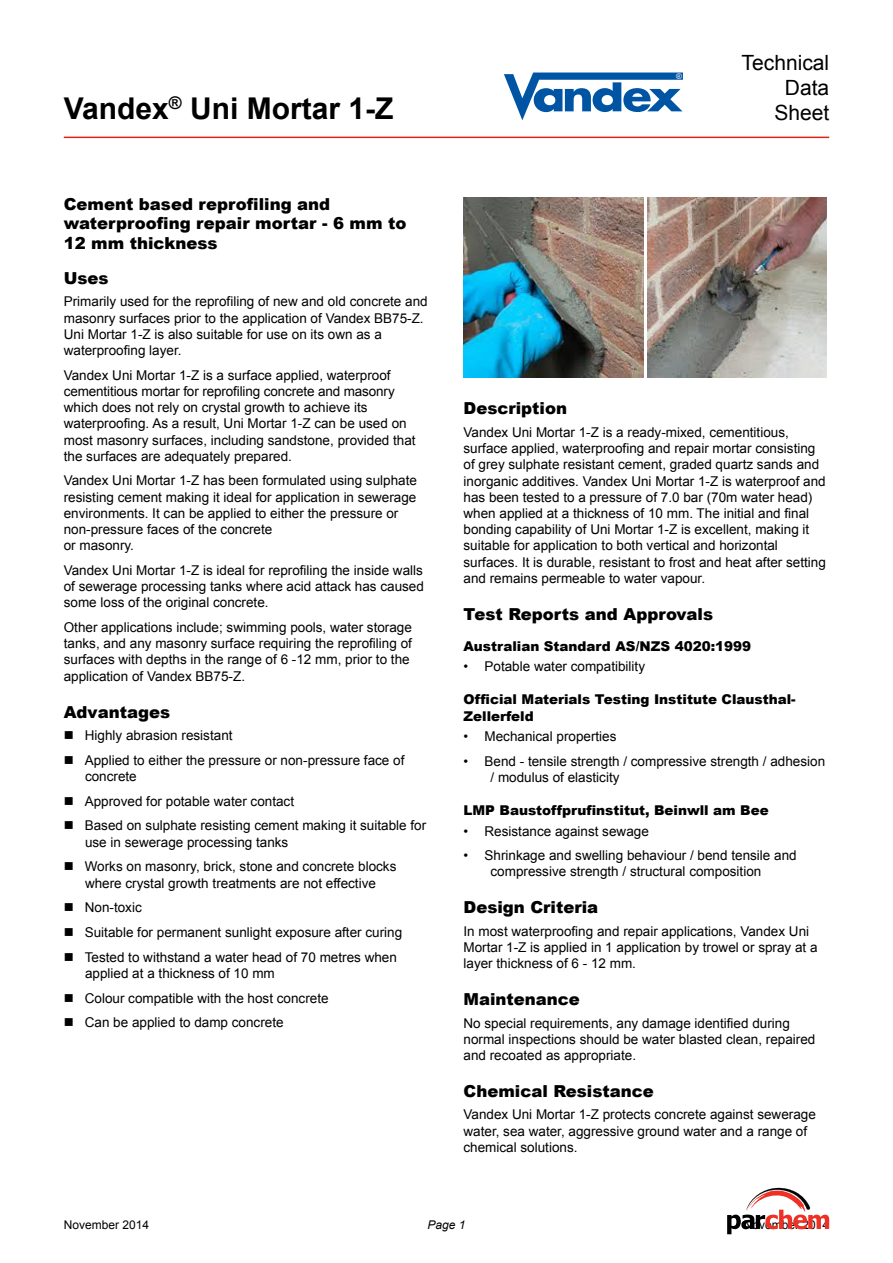
<style>
.page{position:relative;width:893px;height:1263px;background:#fff}
.page>*{position:absolute;margin:0;border:0;box-sizing:border-box;transform-origin:0 0}
.t1{font:700 30px "Arial";color:#000}
.t2{font:21px/25.2px "Arial";color:#000;text-align:right}
.t3{font:900 16.5px/19.8px "Arial";color:#000}
.t4{font:13.5px/16.2px "Arial";color:#000}
.t5{font:900 13.5px/16.2px "Arial";color:#000}
.t6{font:12px "Arial";color:#000}
.t7{font:italic 12px "Arial";color:#000}
.t8{font:7.95px "Arial";color:#fff}
</style>
<div class="page">
<hr style="left:64px;top:137px;width:765px;height:1px;background:#e2231b">
<svg style="left:504px;top:73px;width:179px;height:47px"></svg>
<svg style="left:727px;top:1188px;width:102px;height:46px"></svg>
<img style="left:463px;top:198px;width:180px;height:179px">
<img style="left:647px;top:198px;width:180px;height:179px">
<h1 class="t1" style="left:64px;top:89px;width:331px">Vandex<sup>®</sup> Uni Mortar 1-Z</h1>
<p class="t3" style="left:64px;top:193px;width:344px">Cement based reprofiling and waterproofing repair mortar - 6 mm to<br>12 mm thickness</p>
<p class="t3" style="left:64px;top:268px;width:46px">Uses</p>
<p class="t4" style="left:64px;top:294px;width:365px">Primarily used for the reprofiling of new and old concrete and masonry surfaces prior to the application of Vandex BB75-Z.<br>Uni Mortar 1-Z is also suitable for use on its own as a waterproofing layer.</p>
<p class="t4" style="left:64px;top:367px;width:353px">Vandex Uni Mortar 1-Z is a surface applied, waterproof cementitious mortar for reprofiling concrete and masonry which does not rely on crystal growth to achieve its waterproofing. As a result, Uni Mortar 1-Z can be used on most masonry surfaces, including sandstone, provided that the surfaces are adequately prepared.</p>
<p class="t4" style="left:64px;top:473px;width:355px">Vandex Uni Mortar 1-Z has been formulated using sulphate resisting cement making it ideal for application in sewerage environments. It can be applied to either the pressure or non-pressure faces of the concrete<br>or masonry.</p>
<p class="t4" style="left:64px;top:562px;width:362px;text-align:justify">Vandex Uni Mortar 1-Z is ideal for reprofiling the inside walls of sewerage processing tanks where acid attack has caused some loss of the original concrete.</p>
<p class="t4" style="left:64px;top:619px;width:350px">Other applications include; swimming pools, water storage tanks, and any masonry surface requiring the reprofiling of surfaces with depths in the range of 6 -12 mm, prior to the application of Vandex BB75-Z.</p>
<p class="t3" style="left:64px;top:701px;width:108px">Advantages</p>
<p class="t4" style="left:85px;top:723px;width:321px;line-height:24.8px">Highly abrasion resistant<br>Applied to either the pressure or non-pressure face of</p>
<p class="t4" style="left:85px;top:764px;width:343px;line-height:24.8px">concrete<br>Approved for potable water contact<br>Based on sulphate resisting cement making it suitable for</p>
<p class="t4" style="left:85px;top:830px;width:313px;line-height:24.8px">use in sewerage processing tanks<br>Works on masonry, brick, stone and concrete blocks</p>
<p class="t4" style="left:85px;top:870px;width:319px;line-height:24.8px">where crystal growth treatments are not effective Non-toxic<br>Suitable for permanent sunlight exposure after curing Tested to withstand a water head of 70 metres when</p>
<p class="t4" style="left:85px;top:961px;width:245px;line-height:24.8px">applied at a thickness of 10 mm<br>Colour compatible with the host concrete<br>Can be applied to damp concrete</p>
<p class="t8" style="left:676px;top:71px;width:7px">®</p>
<h2 class="t2" style="left:742px;top:50px;width:89px">Technical<br>Data<br>Sheet</h2>
<p class="t3" style="left:463px;top:398px;width:105px">Description</p>
<p class="t4" style="left:463px;top:424px;width:364px">Vandex Uni Mortar 1-Z is a ready-mixed, cementitious, surface applied, waterproofing and repair mortar consisting of grey sulphate resistant cement, graded quartz sands and inorganic additives. Vandex Uni Mortar 1-Z is waterproof and has been tested to a pressure of 7.0 bar (70m water head) when applied at a thickness of 10 mm. The initial and final bonding capability of Uni Mortar 1-Z is excellent, making it suitable for application to both vertical and horizontal surfaces. It is durable, resistant to frost and heat after setting and remains permeable to water vapour.</p>
<p class="t3" style="left:463px;top:603px;width:251px">Test Reports and Approvals</p>
<p class="t5" style="left:463px;top:637px;width:289px">Australian Standard AS/NZS 4020:1999</p>
<p class="t4" style="left:463px;top:658px;width:183px">• Potable water compatibility</p>
<p class="t5" style="left:463px;top:691px;width:334px">Official Materials Testing Institute Clausthal-<br>Zellerfeld</p>
<p class="t4" style="left:463px;top:728px;width:155px">• Mechanical properties</p>
<p class="t4" style="left:490px;top:753px;width:336px;text-indent:-27px">• Bend - tensile strength / compressive strength / adhesion / modulus of elasticity</p>
<p class="t5" style="left:463px;top:802px;width:307px">LMP Baustoffprufinstitut, Beinwll am Bee</p>
<p class="t4" style="left:463px;top:823px;width:187px">• Resistance against sewage</p>
<p class="t4" style="left:490px;top:847px;width:308px;text-indent:-27px">• Shrinkage and swelling behaviour / bend tensile and compressive strength / structural composition</p>
<p class="t3" style="left:463px;top:897px;width:136px">Design Criteria</p>
<p class="t4" style="left:463px;top:923px;width:356px">In most waterproofing and repair applications, Vandex Uni<br>Mortar 1-Z is applied in 1 application by trowel or spray at a layer thickness of 6 - 12 mm.</p>
<p class="t3" style="left:463px;top:989px;width:118px">Maintenance</p>
<p class="t4" style="left:463px;top:1015px;width:353px">No special requirements, any damage identified during normal inspections should be water blasted clean, repaired and recoated as appropriate.</p>
<p class="t3" style="left:463px;top:1080px;width:192px">Chemical Resistance</p>
<p class="t4" style="left:463px;top:1107px;width:354px">Vandex Uni Mortar 1-Z protects concrete against sewerage water, sea water, aggressive ground water and a range of chemical solutions.</p>
<p class="t6" style="left:64px;top:1217px;width:87px">November 2014</p>
<p class="t7" style="left:427px;top:1217px;width:40px">Page 1</p>
<p class="t6" style="left:744px;top:1217px;width:87px">November 2014</p>
</div>
